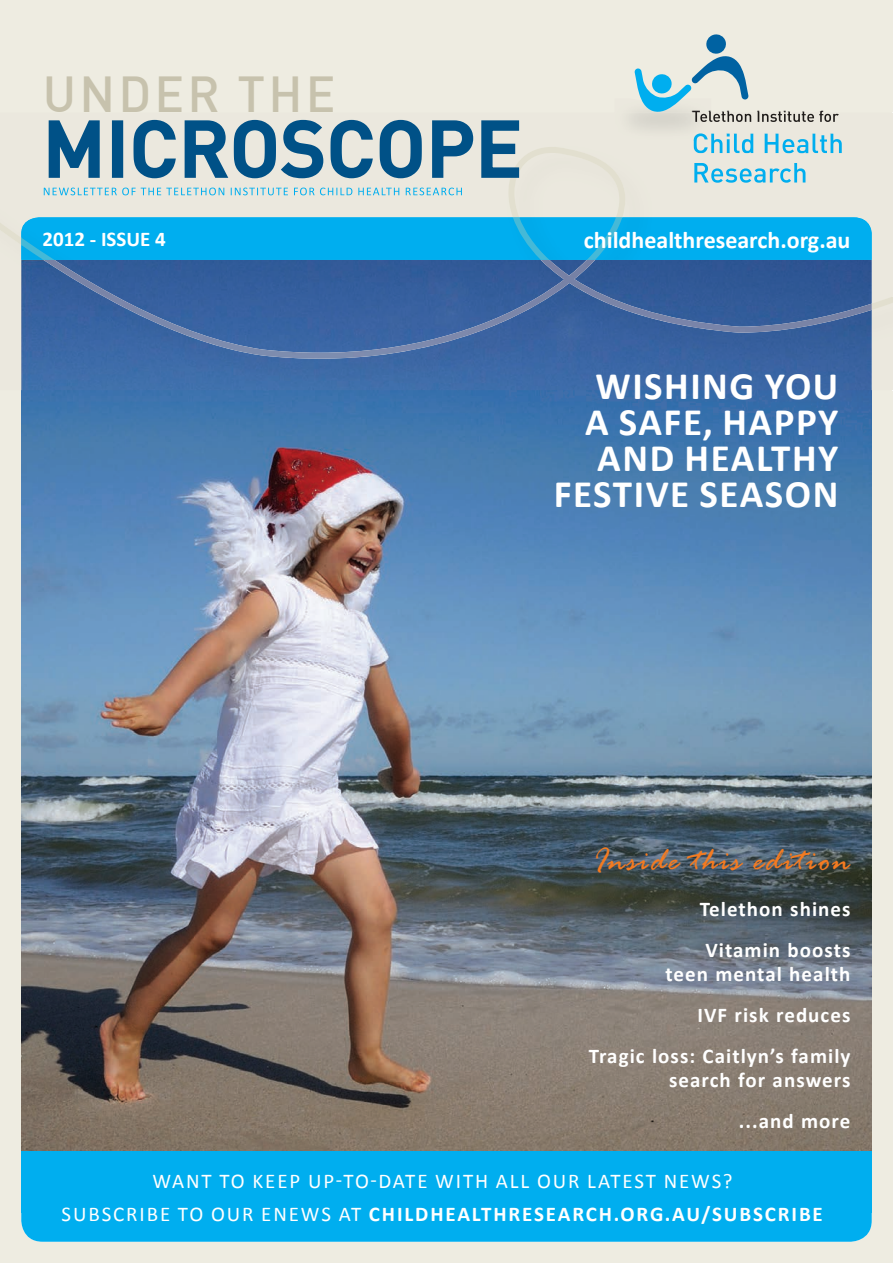
<style>
.page{position:relative;width:893px;height:1263px;background:#eeece1}
.page>*{position:absolute;margin:0;border:0;box-sizing:border-box;transform-origin:0 0}
.t1{font:500 76.5px "DIN";letter-spacing:.015em;color:#005187}
.t2{font:500 49.5px "DIN";letter-spacing:.065em;color:#c7c2ad}
.t3{font:700 39px/36px "Calibri";letter-spacing:.04em;color:#fff;text-align:right}
.t4{font:italic 34.5px "Rage";letter-spacing:.05em;color:#f47b21}
.t5{font:700 24px "Calibri";color:#fff}
.t6{font:700 21px/41px "Calibri";letter-spacing:.05em;color:#fff;text-align:right}
.t7{font:21px/32.5px "Calibri";letter-spacing:.09em;color:#fff;text-align:center}
.t8{font:700 21px "Calibri";color:#fff}
.s1{font-weight:700}
</style>
<div class="page">
<img style="left:21px;top:390px;width:851px;height:761px">
<svg style="left:634px;top:34px;width:115px;height:79px"></svg>
<img style="left:711px;top:113px;width:128px;height:9px">
<img style="left:692px;top:113px;width:19px;height:9px">
<img style="left:694px;top:133px;width:150px;height:20px">
<img style="left:694px;top:133px;width:17px;height:8px">
<img style="left:694px;top:163px;width:114px;height:20px">
<div style="left:660px;top:359px;width:212px;height:31px;background:#3a65a3"></div>
<img style="left:21px;top:260px;width:106px;height:130px">
<div style="left:500px;top:359px;width:160px;height:31px;background:#3c69a7"></div>
<div style="left:127px;top:359px;width:106px;height:31px;background:#3f6eaa"></div>
<div style="left:394px;top:359px;width:106px;height:31px;background:#3e6ba8"></div>
<div style="left:233px;top:359px;width:161px;height:31px;background:#3e6ca8"></div>
<svg style="left:0;top:147px;width:625px;height:98px"></svg>
<svg style="left:872px;top:296px;width:21px;height:14px"></svg>
<img style="left:43px;top:260px;width:829px;height:99px">
<div style="left:21px;top:217px;width:851px;height:43px;background:#00aeef"></div>
<svg style="left:47px;top:119px;width:54px;height:60px"></svg>
<div style="left:112px;top:120px;width:11px;height:58px;border:3px solid #005187"></div>
<svg style="left:132px;top:118px;width:291px;height:62px"></svg>
<svg style="left:431px;top:118px;width:90px;height:61px"></svg>
<div style="left:21px;top:1151px;width:851px;height:62px;background:#00aeef"></div>
<div style="left:21px;top:1180px;width:851px;height:62px;background:#00aeef;border-radius:21px"></div>
<h2 class="t2" style="left:43px;top:62px;width:294px">UNDER THE</h2>
<h1 class="t1" style="left:43px;top:100px;width:480px">MICROSCOPE</h1>
<p class="t8" style="left:43px;top:226px;width:125px">2012 - ISSUE 4</p>
<p class="t5" style="left:584px;top:224px;width:268px">childhealthresearch.org.au</p>
<h3 class="t3" style="left:554px;top:367px;width:286px">WISHING YOU<br>A SAFE, HAPPY<br>AND HEALTHY<br>FESTIVE SEASON</h3>
<h3 class="t4" style="left:593px;top:841px;width:259px">Inside this edition</h3>
<p class="t6" style="left:700px;top:888px;width:152px;text-align:left">Telethon shines<br>Vitamin boosts</p>
<p class="t6" style="left:589px;top:953px;width:263px">teen mental health<br>IVF risk reduces<br>Tragic loss: Caitlyn’s family</p>
<p class="t6" style="left:669px;top:1059px;width:183px">search for answers ...and more</p>
<p class="t7" style="left:62px;top:1165px;width:763px">WANT TO KEEP UP-TO-DATE WITH ALL OUR LATEST NEWS?<br>SUBSCRIBE TO OUR ENEWS AT <span class="s1">CHILDHEALTHRESEARCH.ORG.AU/SUBSCRIBE</span></p>
</div>
